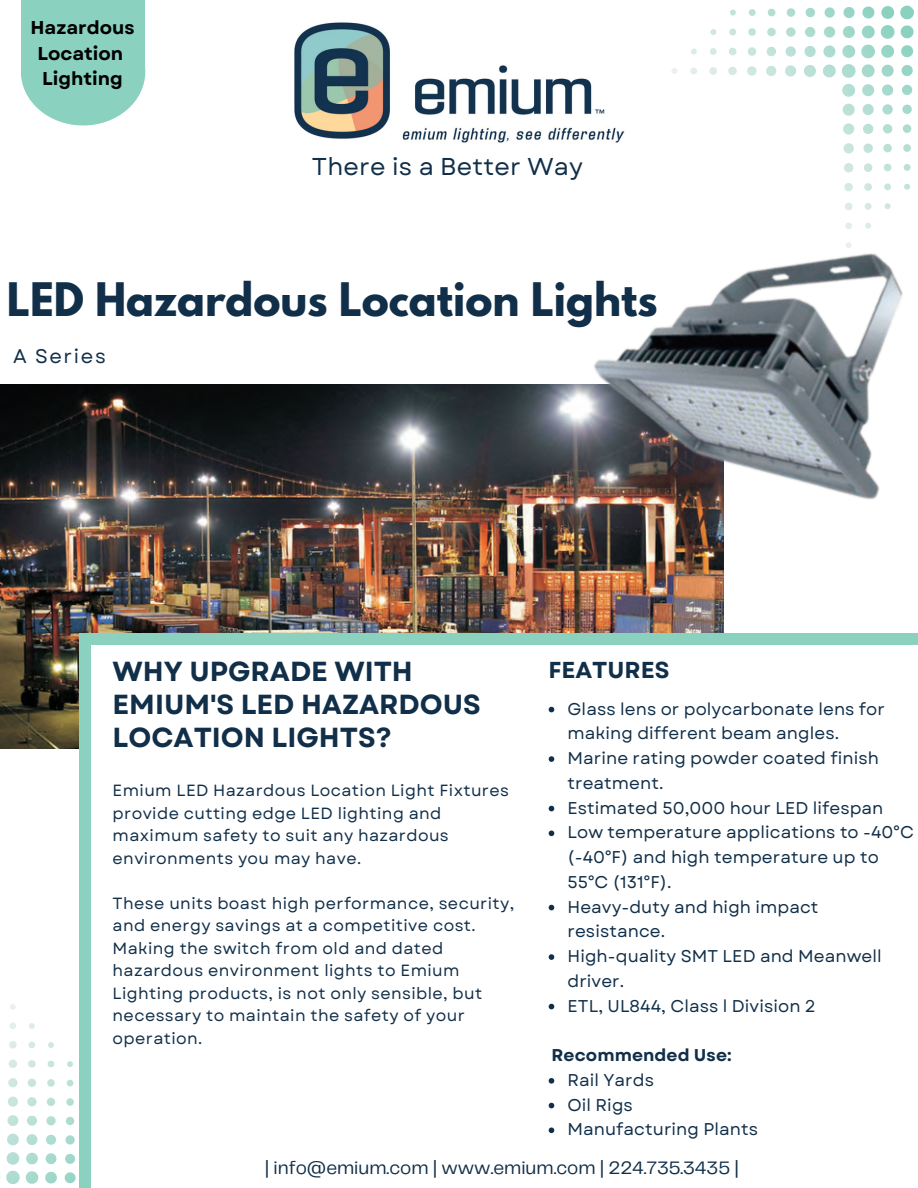
<style>
.page{position:relative;width:918px;height:1188px;background:#fff}
.page>*{position:absolute;margin:0;border:0;box-sizing:border-box;transform-origin:0 0}
.t1{font:700 40.95px "League Spartan";color:#112f49}
.t2{font:700 27.6px/32.7px "Garet";color:#112f49}
.t3{font:24.3px "Garet";letter-spacing:.01em;color:#112f49}
.t4{font:700 23.1px "Garet";color:#112f49}
.t5{font:19.65px "Garet";letter-spacing:.085em;color:#112f49}
.t6{font:18.75px "Telegraf";color:#112f49}
.t7{font:700 18.6px "Garet";color:#000}
.t8{font:17.1px/24.8px "Garet";letter-spacing:.005em;color:#112f49}
.t9{font:700 17.1px "Garet";letter-spacing:.005em;color:#112f49}
.t10{font:16.2px/22.5px "Garet";letter-spacing:.025em;color:#112f49}
</style>
<div class="page">
<img style="left:0;top:384px;width:723px;height:365px">
<div style="left:79px;top:633px;width:839px;height:555px;background:#8bd1c0"></div>
<div style="left:92px;top:645px;width:826px;height:543px;background:#fff"></div>
<svg style="left:0;top:1003px;width:92px;height:185px"></svg>
<svg style="left:672px;top:5px;width:242px;height:149px"></svg>
<img style="left:566px;top:163px;width:345px;height:389px">
<svg style="left:549px;top:707px;width:5px;height:5px"></svg>
<svg style="left:549px;top:756px;width:5px;height:6px"></svg>
<svg style="left:549px;top:806px;width:5px;height:5px"></svg>
<svg style="left:549px;top:831px;width:5px;height:5px"></svg>
<svg style="left:549px;top:905px;width:5px;height:5px"></svg>
<svg style="left:549px;top:954px;width:5px;height:6px"></svg>
<svg style="left:549px;top:1004px;width:5px;height:5px"></svg>
<svg style="left:549px;top:1078px;width:5px;height:6px"></svg>
<svg style="left:549px;top:1103px;width:5px;height:5px"></svg>
<svg style="left:549px;top:1128px;width:5px;height:5px"></svg>
<div style="left:21px;top:0;width:124px;height:76px;background:#8bd1c0"></div>
<div style="left:21px;top:18px;width:124px;height:107px;background:#8bd1c0;border-radius:50%"></div>
<img style="left:294px;top:22px;width:331px;height:121px">
<p class="t7" style="left:31px;top:14px;width:105px">Hazardous</p>
<p class="t7" style="left:37px;top:40px;width:87px">Location</p>
<p class="t7" style="left:42px;top:66px;width:82px">Lighting</p>
<p class="t3" style="left:312px;top:149px;width:273px">There is a Better Way</p>
<p class="t1" style="left:7px;top:279px;width:652px">LED Hazardous Location Lights</p>
<p class="t5" style="left:13px;top:342px;width:94px">A Series</p>
<p class="t2" style="left:113px;top:656px;width:302px">WHY UPGRADE WITH</p>
<p class="t4" style="left:548px;top:653px;width:123px">FEATURES</p>
<p class="t2" style="left:113px;top:688px;width:370px">EMIUM'S LED HAZARDOUS<br>LOCATION LIGHTS?</p>
<p class="t8" style="left:568px;top:696px;width:319px">Glass lens or polycarbonate lens for making different beam angles.</p>
<p class="t8" style="left:568px;top:746px;width:313px">Marine rating powder coated finish treatment.</p>
<p class="t8" style="left:568px;top:795px;width:317px">Estimated 50,000 hour LED lifespan</p>
<p class="t8" style="left:568px;top:820px;width:348px">Low temperature applications to -40°C (-40°F) and high temperature up to<br>55°C (131°F).</p>
<p class="t8" style="left:568px;top:894px;width:253px">Heavy-duty and high impact resistance.</p>
<p class="t8" style="left:568px;top:944px;width:316px">High-quality SMT LED and Meanwell driver.</p>
<p class="t8" style="left:568px;top:993px;width:250px">ETL, UL844, Class l Division 2</p>
<p class="t10" style="left:113px;top:780px;width:398px">Emium LED Hazardous Location Light Fixtures provide cutting edge LED lighting and maximum safety to suit any hazardous environments you may have.</p>
<p class="t10" style="left:113px;top:892px;width:403px">These units boast high performance, security, and energy savings at a competitive cost.<br>Making the switch from old and dated hazardous environment lights to Emium Lighting products, is not only sensible, but necessary to maintain the safety of your operation.</p>
<p class="t9" style="left:552px;top:1043px;width:182px">Recommended Use:</p>
<p class="t8" style="left:568px;top:1068px;width:88px">Rail Yards</p>
<p class="t8" style="left:568px;top:1092px;width:67px">Oil Rigs</p>
<p class="t8" style="left:568px;top:1117px;width:192px">Manufacturing Plants</p>
<p class="t6" style="left:265px;top:1160px;width:476px">| info@emium.com | www.emium.com | 224.735.3435 |</p>
</div>
